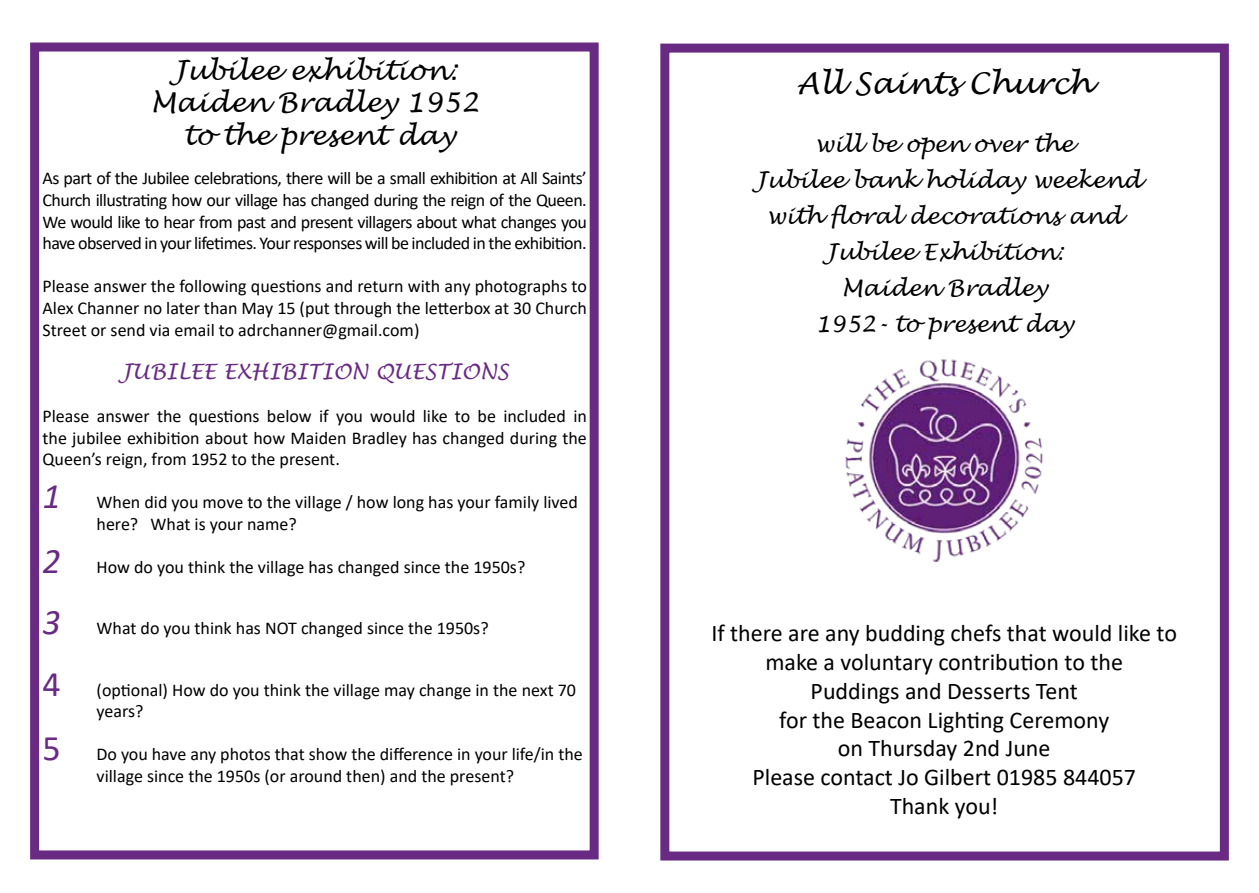
<style>
.page{position:relative;width:1259px;height:893px;background:#fff}
.page>*{position:absolute;margin:0;border:0;box-sizing:border-box;transform-origin:0 0}
.t1{font:italic 30px "Lucida Handwriting";color:#000}
.t2{font:italic 27px/32.4px "Lucida Handwriting";color:#000;text-align:center}
.t3{font:24px/28.8px "Calibri";color:#000;text-align:center}
.t4{font:italic 22.5px/36px "Lucida Handwriting";color:#000;text-align:center}
.t5{font:italic 21px "Lucida Handwriting";color:#692a84}
.t6{font:18px/21.6px "Calibri";color:#000;text-align:justify}
.s1{font-style:italic;font-size:36px;color:#692a84}
.s2{font-size:36px;color:#692a84}
</style>
<div class="page">
<div style="left:30px;top:43px;width:568px;height:816px;border:9px solid #692a84"></div>
<div style="left:660px;top:44px;width:568px;height:816px;border:9px solid #692a84"></div>
<img style="left:845px;top:359px;width:198px;height:203px">
<h2 class="t2" style="left:150px;top:55px;width:330px">Jubilee exhibition:<br>Maiden Bradley 1952 to the present day</h2>
<p class="t6" style="left:43px;top:167px;width:546px">As part of the Jubilee celebrations, there will be a small exhibition at All Saints’ Church illustrating how our village has changed during the reign of the Queen.<br>We would like to hear from past and present villagers about what changes you have observed in your lifetimes. Your responses will be included in the exhibition.</p>
<p class="t6" style="left:43px;top:275px;width:546px">Please answer the following questions and return with any photographs to Alex Channer no later than May 15 (put through the letterbox at 30 Church Street or send via email to adrchanner@gmail.com)</p>
<p class="t5" style="left:121px;top:359px;width:389px">JUBILEE EXHIBITION QUESTIONS</p>
<p class="t6" style="left:43px;top:405px;width:546px">Please answer the questions below if you would like to be included in the jubilee exhibition about how Maiden Bradley has changed during the Queen’s reign, from 1952 to the present.</p>
<p class="t6" style="left:97px;top:491px;width:483px;text-indent:-54px"><span class="s1">1</span> When did you move to the village / how long has your family lived here? What is your name?</p>
<p class="t6" style="left:43px;top:556px;width:484px"><span class="s1">2</span> How do you think the village has changed since the 1950s?</p>
<p class="t6" style="left:43px;top:617px;width:448px"><span class="s1">3</span> What do you think has NOT changed since the 1950s?</p>
<p class="t6" style="left:97px;top:678px;width:481px;text-indent:-54px"><span class="s2">4</span> (optional) How do you think the village may change in the next 70 years?</p>
<p class="t6" style="left:97px;top:743px;width:488px;text-indent:-54px"><span class="s2">5</span> Do you have any photos that show the difference in your life/in the village since the 1950s (or around then) and the present?</p>
<h1 class="t1" style="left:797px;top:65px;width:296px">All Saints Church</h1>
<p class="t4" style="left:755px;top:126px;width:388px">will be open over the<br>Jubilee bank holiday weekend with floral decorations and<br>Jubilee Exhibition:<br>Maiden Bradley<br>1952- to present day</p>
<h3 class="t3" style="left:711px;top:618px;width:467px">If there are any budding chefs that would like to make a voluntary contribution to the<br>Puddings and Desserts Tent<br>for the Beacon Lighting Ceremony<br>on Thursday 2nd June<br>Please contact Jo Gilbert 01985 844057<br>Thank you!</h3>
</div>
